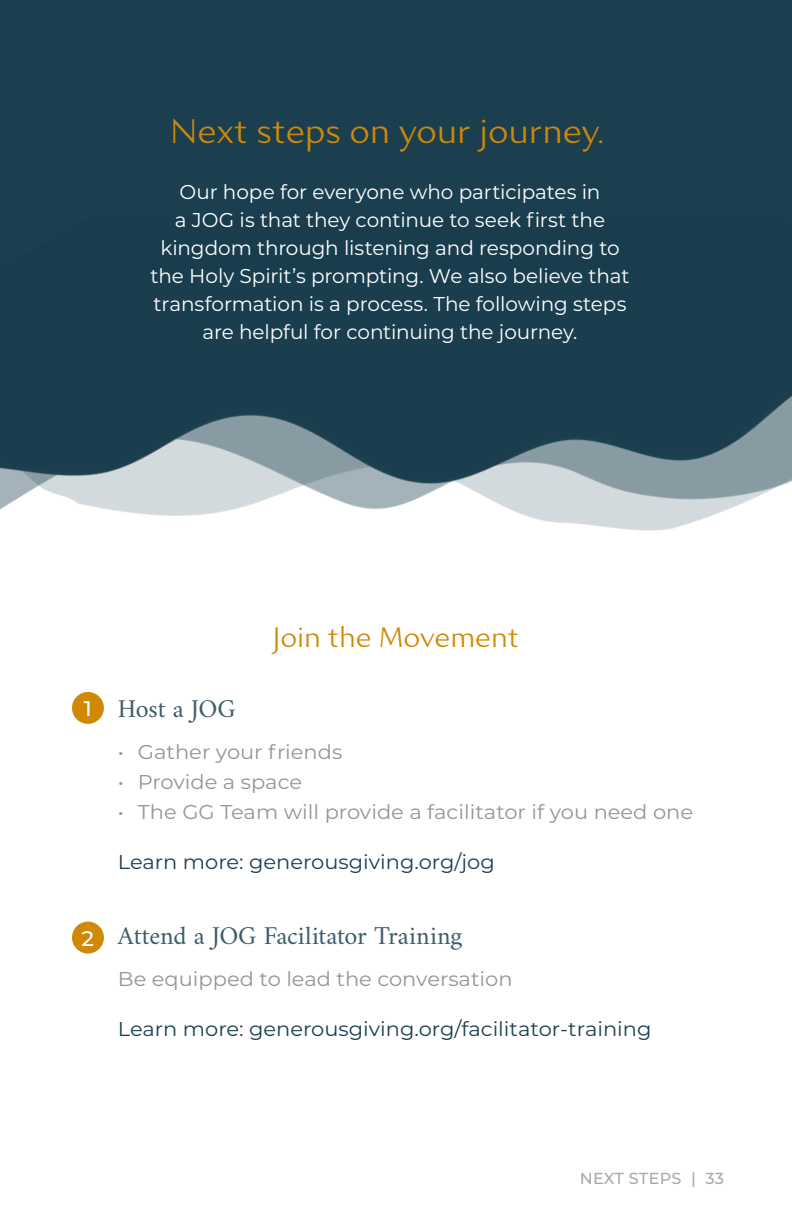
<style>
.page{position:relative;width:792px;height:1224px;background:#fff}
.page>*{position:absolute;margin:0;border:0;box-sizing:border-box;transform-origin:0 0}
.t1{font:300 34px "Excentra Pro";letter-spacing:-.005em;color:#cf8906}
.t2{font:300 28px "Excentra Pro";letter-spacing:-.005em;color:#cf8906}
.Paragraph_Body{font:26px "Amiri";letter-spacing:-.005em;color:#3e5c69}
.t3{font:500 21px "Montserrat";color:#fff;scale:1.05 1}
.t4{font:20px/28px "Montserrat";letter-spacing:-.005em;color:#fff;text-align:center}
.t5{font:20px "Montserrat";color:#939598;scale:1.05 1}
.t6{font:20px "Montserrat";color:#1c3f4f;scale:1.05 1}
.t7{font:500 16px "Montserrat";letter-spacing:.015em;color:#a8a9ad}
</style>
<div class="page">
<div style="left:0;top:0;width:792px;height:270px;background:#1c3f4f"></div>
<img style="left:0;top:270px;width:792px;height:261px">
<div style="left:72px;top:692px;width:32px;height:32px;background:#cf8906;border-radius:50%"></div>
<div style="left:72px;top:922px;width:32px;height:32px;background:#cf8906;border-radius:50%"></div>
<p class="t1" style="left:170px;top:111px;width:436px">Next steps on your journey.</p>
<p class="t4" style="left:150px;top:178px;width:481px">Our hope for everyone who participates in<br>a JOG is that they continue to seek first the kingdom through listening and responding to the Holy Spirit’s prompting. We also believe that transformation is a process. The following steps are helpful for continuing the journey.</p>
<p class="t3" style="left:84px;top:694px;width:9px">1</p>
<p class="t3" style="left:82px;top:924px;width:14px">2</p>
<p class="t2" style="left:273px;top:620px;width:248px">Join the Movement</p>
<p class="Paragraph_Body" style="left:118px;top:692px;width:119px">Host a JOG</p>
<p class="t5" style="left:118px;top:738px;width:215px">• Gather your friends</p>
<p class="t5" style="left:118px;top:768px;width:177px">• Provide a space</p>
<p class="t5" style="left:118px;top:798px;width:549px">• The GG Team will provide a facilitator if you need one</p>
<p class="t6" style="left:118px;top:848px;width:361px">Learn more: generousgiving.org/jog</p>
<p class="Paragraph_Body" style="left:118px;top:920px;width:346px">Attend a JOG Facilitator Training</p>
<p class="t5" style="left:118px;top:966px;width:377px">Be equipped to lead the conversation</p>
<p class="t6" style="left:118px;top:1016px;width:510px">Learn more: generousgiving.org/facilitator-training</p>
<p class="t7" style="left:580px;top:1168px;width:146px">NEXT STEPS | 33</p>
</div>
